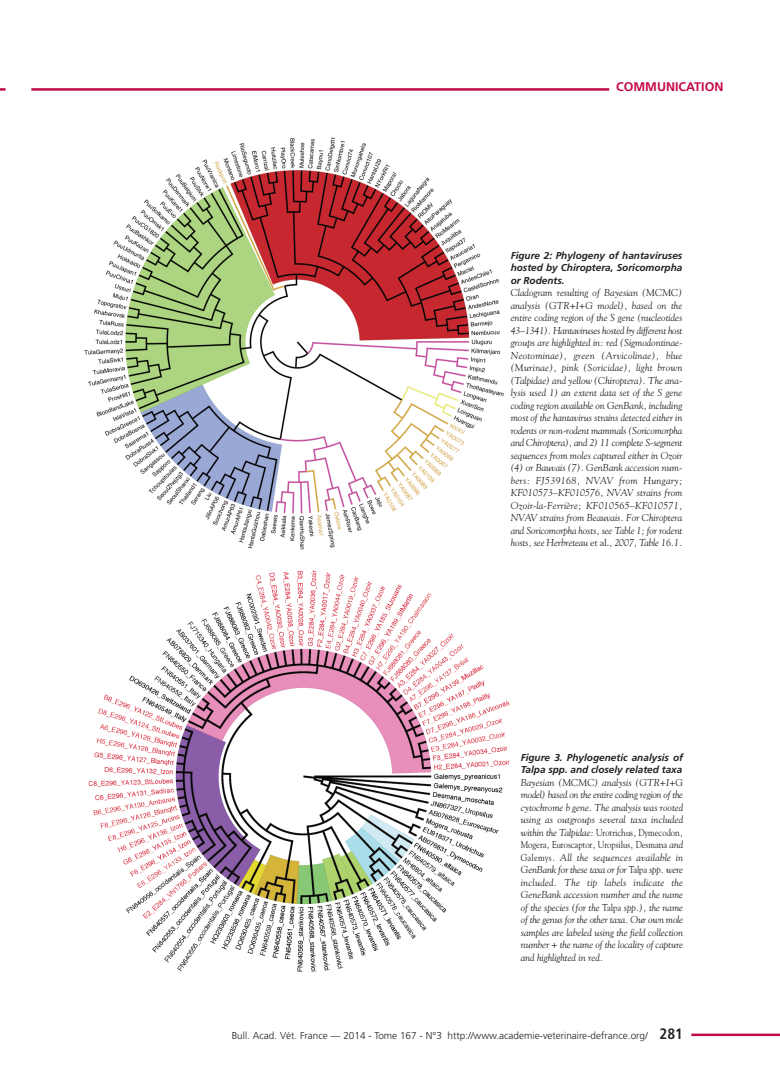
<style>
.page{position:relative;width:780px;height:1088px;background:#fff}
.page>*{position:absolute;margin:0;border:0;box-sizing:border-box;transform-origin:0 0}
.t1{font:700 12.5px "Frutiger";color:#c30a49}
.t2{font:italic 10px/12.5px "Goudy";letter-spacing:-.01em;color:#231f20;text-align:justify}
.t3{font:italic 700 10px/12.5px "Frutiger";color:#231f20;text-align:justify}
.t4{font:300 10px "Frutiger";color:#231f20}
.s1{font-style:normal}
.s2{font-weight:700;font-stretch:condensed;font-size:15px}
</style>
<div class="page">
<hr style="left:691px;top:1033px;width:89px;height:3px;background:#c30a49">
<hr style="left:31px;top:88px;width:578px;height:3px;background:#c30a49">
<svg style="left:0;top:88px;width:6px;height:3px"></svg>
<img style="left:84px;top:137px;width:420px;height:413px">
<img style="left:88px;top:570px;width:422px;height:402px">
<p class="t1" style="left:616px;top:81px;width:109px">COMMUNICATION</p>
<p class="t3" style="left:510px;top:250px;width:173px">Figure 2: Phylogeny of hantaviruses hosted by Chiroptera, Soricomorpha or Rodents.</p>
<p class="t2" style="left:510px;top:287px;width:173px">Cladogram resulting of Bayesian (MCMC) analysis (GTR+I+G model), based on the entire coding region of the S gene (nucleotides 43–1341). Hantaviruses hosted by different host groups are highlighted in: red (Sigmodontinae-Neotominae), green (Arvicolinae), blue (Murinae), pink (Soricidae), light brown (Talpidae) and yellow (Chiroptera). The ana&shy;lysis used 1) an extent data set of the S gene coding region available on GenBank, including most of the hantavirus strains detected either in rodents or non-rodent mammals (Soricomorpha and Chiroptera), and 2) 11 complete S-segment sequences from moles captured either in Ozoir (4) or Bauvais (7). GenBank accession num&shy;bers: FJ539168, NVAV from Hungary; KF010573–KF010576, NVAV strains from Ozoir-la-Ferrière; KF010565–KF010571, NVAV strains from Beauvais. For Chiroptera and Soricomorpha hosts, see Table 1; for rodent hosts, see Herbreteau <span class="s1">et al.</span>, 2007, Table 16.1.</p>
<p class="t3" style="left:520px;top:752px;width:164px">Figure 3. Phylogenetic analysis of<br>Talpa spp. and closely related taxa</p>
<p class="t2" style="left:520px;top:776px;width:164px">Bayesian (MCMC) analysis (GTR+I+G model) based on the entire coding region of the cytochrome b gene. The analysis was rooted using as outgroups several taxa included within the Talpidae: <span class="s1">Urotrichus</span>, <span class="s1">Dymecodon</span>, <span class="s1">Mogera</span>, <span class="s1">Euroscaptor</span>, <span class="s1">Uropsilus</span>, <span class="s1">Desmana</span> and <span class="s1">Galemys</span>. All the sequences available in GenBank for these taxa or for <span class="s1">Talpa</span> spp. were included. The tip labels indicate the GeneBank accession number and the name of the species (for the <span class="s1">Talpa</span> spp.), the name of the genus for the other taxa. Our own mole samples are labeled using the field collection number + the name of the locality of capture and highlighted in red.</p>
<p class="t4" style="left:232px;top:1031px;width:453px">Bull. Acad. Vét. France — 2014 - Tome 167 - N°3 http://www.academie-veterinaire-defrance.org/ <span class="s2">281</span></p>
</div>
